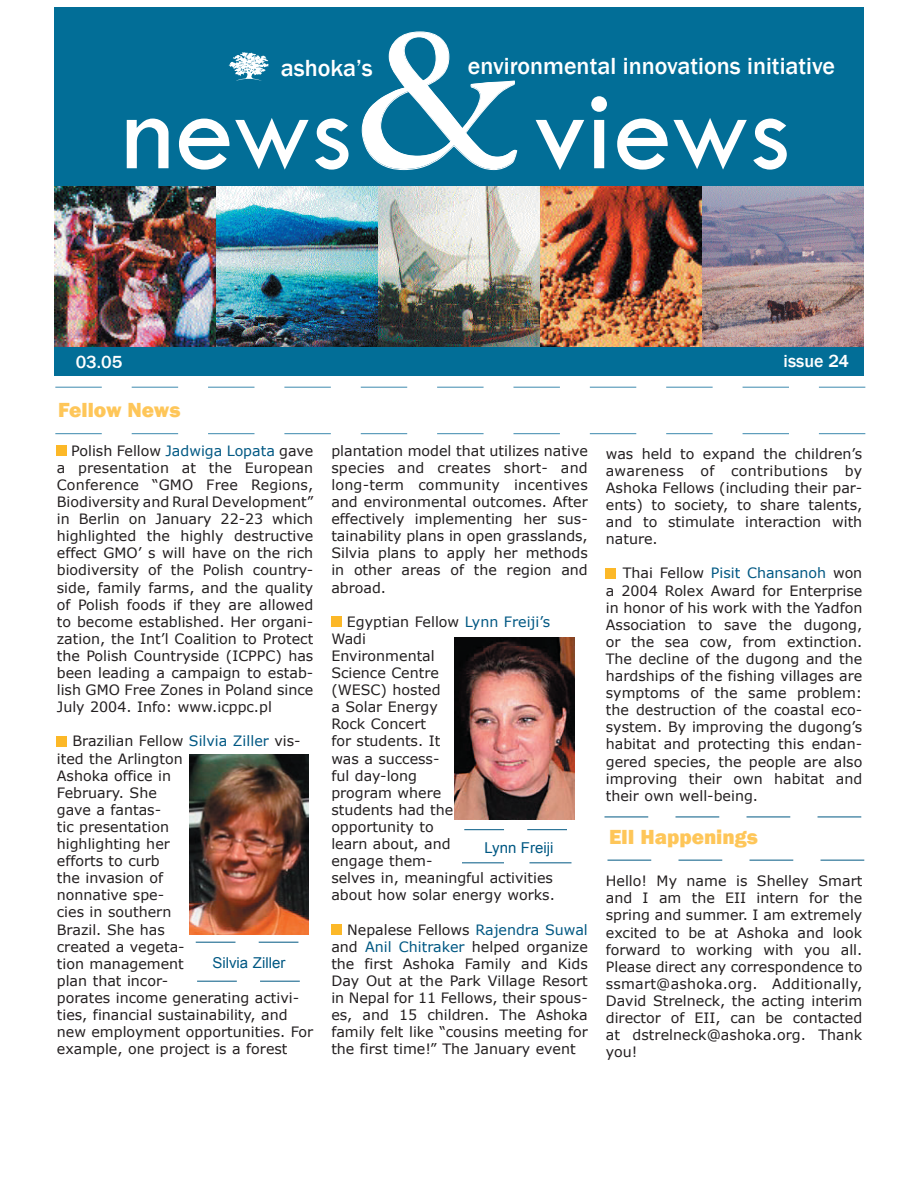
<style>
.page{position:relative;width:918px;height:1188px;background:#fff}
.page>*{position:absolute;margin:0;border:0;box-sizing:border-box;transform-origin:0 0}
.t1{font:225px "Garamond";color:#fff}
.t2{font:120px "Tw Cen";color:#fff}
.t3{font:500 24px "Franklin Gothic";color:#fff}
.t4{font:800 21px "Franklin Gothic";color:#fec659}
.t5{font:500 18px "Franklin Gothic";color:#fff}
.t6{font:15px "Arial";color:#005883}
.t7{font:14.25px/17.1px "Verdana";color:#231f20;text-align:justify}
.s1{color:#005883}
</style>
<div class="page">
<div style="left:57px;top:446px;width:10px;height:10px;background:#fcb828"></div>
<div style="left:57px;top:736px;width:10px;height:10px;background:#fcb828"></div>
<div style="left:331px;top:617px;width:10px;height:10px;background:#fcb828"></div>
<div style="left:331px;top:924px;width:10px;height:11px;background:#fcb828"></div>
<div style="left:606px;top:568px;width:10px;height:10px;background:#fcb828"></div>
<div style="left:54px;top:7px;width:810px;height:180px;background:#026e97"></div>
<img style="left:54px;top:186px;width:810px;height:161px">
<svg style="left:362px;top:31px;width:156px;height:139px"></svg>
<div style="left:54px;top:347px;width:810px;height:29px;background:#026e97"></div>
<svg style="left:55px;top:433px;width:810px;height:1px"></svg>
<svg style="left:55px;top:387px;width:810px;height:1px"></svg>
<img style="left:228px;top:52px;width:41px;height:29px">
<svg style="left:196px;top:942px;width:102px;height:1px"></svg>
<svg style="left:197px;top:981px;width:103px;height:1px"></svg>
<img style="left:189px;top:754px;width:120px;height:180px">
<img style="left:455px;top:637px;width:120px;height:182px">
<svg style="left:462px;top:863px;width:110px;height:1px"></svg>
<svg style="left:464px;top:829px;width:103px;height:1px"></svg>
<svg style="left:605px;top:817px;width:256px;height:1px"></svg>
<svg style="left:608px;top:860px;width:256px;height:1px"></svg>
<h1 class="t1" style="left:356px;top:-56px;width:166px">&amp;</h1>
<h3 class="t3" style="left:468px;top:52px;width:369px">environmental innovations initiative</h3>
<h3 class="t3" style="left:281px;top:54px;width:93px">ashoka’s</h3>
<h2 class="t2" style="left:534px;top:58px;width:258px">views</h2>
<h2 class="t2" style="left:122px;top:58px;width:232px">news</h2>
<p class="t5" style="left:76px;top:351px;width:48px">03.05</p>
<p class="t5" style="left:784px;top:350px;width:67px">issue 24</p>
<h3 class="t4" style="left:58px;top:396px;width:124px">Fellow News</h3>
<p class="t7" style="left:57px;top:442px;width:258px;text-indent:14px">Polish Fellow <span class="s1">Jadwiga Lopata</span> gave a presentation at the European Conference “GMO Free Regions, Biodiversity and Rural Development” in Berlin on January 22-23 which highlighted the highly destructive effect GMO’ s will have on the rich biodiversity of the Polish country&shy;side, family farms, and the quality of Polish foods if they are allowed to become established. Her organi&shy;zation, the Int’l Coalition to Protect the Polish Countryside (ICPPC) has been leading a campaign to estab&shy;lish GMO Free Zones in Poland since July 2004. Info: www.icppc.pl</p>
<p class="t7" style="left:57px;top:732px;width:258px;text-align:left;text-indent:16px">Brazilian Fellow <span class="s1">Silvia Ziller</span> vis&shy;ited the Arlington<br>Ashoka office in<br>February. She<br>gave a fantas-<br>tic presentation<br>highlighting her<br>efforts to curb<br>the invasion of<br>nonnative spe-<br>cies in southern<br>Brazil. She has<br>created a vegeta-<br>tion management<br>plan that incor-<br>porates income generating activi&shy;ties, financial sustainability, and new employment opportunities. For example, one project is a forest</p>
<p class="t6" style="left:212px;top:953px;width:74px">Silvia Ziller</p>
<p class="t7" style="left:331px;top:442px;width:258px">plantation model that utilizes native species and creates short- and long-term community incentives and environmental outcomes. After effectively implementing her sus&shy;tainability plans in open grasslands, Silvia plans to apply her methods in other areas of the region and abroad.</p>
<p class="t7" style="left:331px;top:613px;width:225px;text-align:left;text-indent:16px">Egyptian Fellow <span class="s1">Lynn Freiji’s<br></span>Wadi<br>Environmental<br>Science Centre<br>(WESC) hosted<br>a Solar Energy<br>Rock Concert<br>for students. It<br>was a success-<br>ful day-long<br>program where<br>students had the<br>opportunity to<br>learn about, and<br>engage them-<br>selves in, meaningful activities about how solar energy works.</p>
<p class="t7" style="left:331px;top:920px;width:258px;text-indent:16px">Nepalese Fellows <span class="s1">Rajendra Suwal </span>and <span class="s1">Anil Chitraker</span> helped organize the first Ashoka Family and Kids Day Out at the Park Village Resort in Nepal for 11 Fellows, their spous&shy;es, and 15 children. The Ashoka family felt like “cousins meeting for the first time!” The January event</p>
<p class="t6" style="left:484px;top:838px;width:71px">Lynn Freiji</p>
<p class="t7" style="left:606px;top:445px;width:258px">was held to expand the children’s awareness of contributions by Ashoka Fellows (including their par&shy;ents) to society, to share talents, and to stimulate interaction with nature.</p>
<p class="t7" style="left:606px;top:564px;width:258px;text-indent:17px">Thai Fellow <span class="s1">Pisit Chansanoh</span> won a 2004 Rolex Award for Enterprise in honor of his work with the Yadfon Association to save the dugong, or the sea cow, from extinction.<br>The decline of the dugong and the hardships of the fishing villages are symptoms of the same problem: the destruction of the coastal eco&shy;system. By improving the dugong’s habitat and protecting this endan&shy;gered species, the people are also improving their own habitat and their own well-being.</p>
<h3 class="t4" style="left:609px;top:824px;width:150px">EII Happenings</h3>
<p class="t7" style="left:606px;top:872px;width:258px">Hello! My name is Shelley Smart and I am the EII intern for the spring and summer. I am extremely excited to be at Ashoka and look forward to working with you all.<br>Please direct any correspondence to ssmart@ashoka.org. Additionally, David Strelneck, the acting interim director of EII, can be contacted at dstrelneck@ashoka.org. Thank you!</p>
</div>
